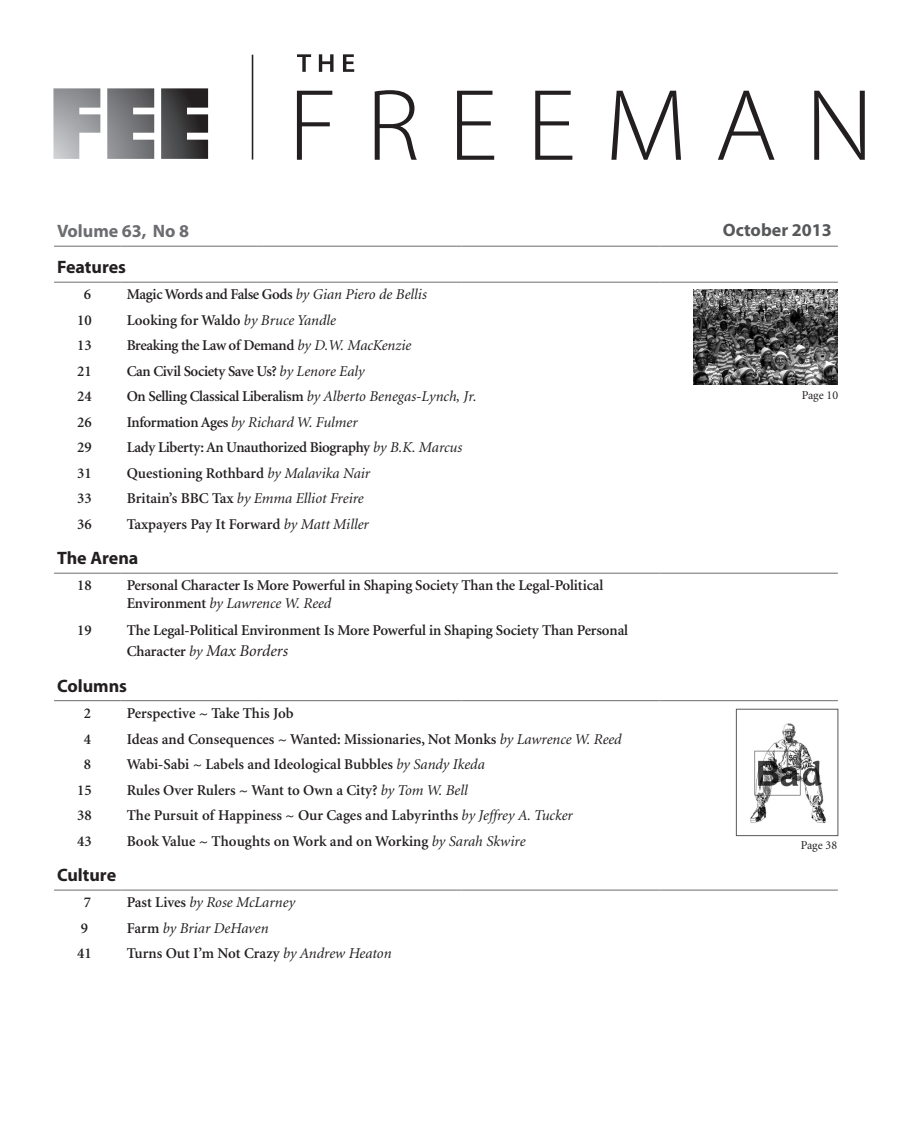
<style>
.page{position:relative;width:906px;height:1134px;background:#fff}
.page>*{position:absolute;margin:0;border:0;box-sizing:border-box;transform-origin:0 0}
.t1{font:700 18px "Myriad";color:#231f20}
.t2{font:700 18px "Myriad";color:#6c6d70}
.t3{font:700 18px "Myriad";color:#57585a}
.t4{font:italic 16.5px "Minion";color:#231f20}
.t5{font:600 15px/18px "Minion";letter-spacing:-.01em;color:#231f20}
.t6{font:italic 15px "Minion";color:#231f20}
.t7{font:12px "Minion";color:#231f20}
.s1{font-weight:400;font-style:italic}
.s2{font-weight:600;font-style:normal}
.s3{font-weight:600;font-style:normal;font-size:15px}
.s4{font-size:15px}
</style>
<div class="page">
<hr style="left:54px;top:282px;width:67px;height:1px;background:#6c6d70">
<hr style="left:121px;top:282px;width:142px;height:1px;background:#6c6d70">
<hr style="left:263px;top:282px;width:198px;height:1px;background:#6c6d70">
<hr style="left:461px;top:282px;width:198px;height:1px;background:#6c6d70">
<hr style="left:659px;top:282px;width:178px;height:1px;background:#6c6d70">
<hr style="left:54px;top:246px;width:67px;height:1px;background:#6c6d70">
<hr style="left:121px;top:246px;width:142px;height:1px;background:#6c6d70">
<hr style="left:263px;top:246px;width:198px;height:1px;background:#6c6d70">
<hr style="left:461px;top:246px;width:198px;height:1px;background:#6c6d70">
<hr style="left:659px;top:246px;width:178px;height:1px;background:#6c6d70">
<hr style="left:54px;top:700px;width:67px;height:1px;background:#6c6d70">
<hr style="left:121px;top:700px;width:142px;height:1px;background:#6c6d70">
<hr style="left:263px;top:700px;width:198px;height:1px;background:#6c6d70">
<hr style="left:461px;top:700px;width:198px;height:1px;background:#6c6d70">
<hr style="left:659px;top:700px;width:178px;height:1px;background:#6c6d70">
<hr style="left:54px;top:890px;width:67px;height:1px;background:#6c6d70">
<hr style="left:121px;top:890px;width:142px;height:1px;background:#6c6d70">
<hr style="left:263px;top:890px;width:198px;height:1px;background:#6c6d70">
<hr style="left:461px;top:890px;width:198px;height:1px;background:#6c6d70">
<hr style="left:659px;top:890px;width:178px;height:1px;background:#6c6d70">
<hr style="left:54px;top:573px;width:67px;height:1px;background:#6c6d70">
<hr style="left:121px;top:573px;width:142px;height:1px;background:#6c6d70">
<hr style="left:263px;top:573px;width:198px;height:1px;background:#6c6d70">
<hr style="left:461px;top:573px;width:198px;height:1px;background:#6c6d70">
<hr style="left:659px;top:573px;width:178px;height:1px;background:#6c6d70">
<svg style="left:297px;top:91px;width:35px;height:69px"></svg>
<svg style="left:374px;top:90px;width:42px;height:70px"></svg>
<svg style="left:457px;top:91px;width:37px;height:69px"></svg>
<svg style="left:535px;top:91px;width:37px;height:69px"></svg>
<svg style="left:611px;top:91px;width:69px;height:69px"></svg>
<svg style="left:718px;top:91px;width:56px;height:69px"></svg>
<svg style="left:814px;top:91px;width:50px;height:69px"></svg>
<svg style="left:297px;top:54px;width:14px;height:18px"></svg>
<svg style="left:319px;top:54px;width:14px;height:18px"></svg>
<svg style="left:343px;top:54px;width:11px;height:18px"></svg>
<hr style="left:251px;top:55px;width:2px;height:105px;background:#231f20">
<svg style="left:53px;top:88px;width:155px;height:71px"></svg>
<img style="left:693px;top:289px;width:144px;height:96px">
<img style="left:750px;top:723px;width:76px;height:100px">
<div style="left:735px;top:709px;width:102px;height:127px;border:1px solid #57585a"></div>
<p class="t2" style="left:57px;top:222px;width:134px">Volume 63, No 8</p>
<p class="t3" style="left:722px;top:220px;width:111px">October 2013</p>
<p class="t1" style="left:57px;top:258px;width:71px">Features</p>
<p class="t5" style="left:84px;top:286px;width:9px">6</p>
<p class="t5" style="left:127px;top:286px;width:301px">Magic Words and False Gods <span class="s1">by Gian Piero de Bellis</span></p>
<p class="t5" style="left:77px;top:312px;width:16px">10</p>
<p class="t5" style="left:127px;top:312px;width:211px">Looking for Waldo <span class="s1">by Bruce Yandle</span></p>
<p class="t5" style="left:77px;top:337px;width:16px">13</p>
<p class="t5" style="left:127px;top:337px;width:286px">Breaking the Law of Demand <span class="s1">by D.W. MacKenzie</span></p>
<p class="t5" style="left:77px;top:363px;width:16px">21</p>
<p class="t5" style="left:127px;top:363px;width:239px">Can Civil Society Save Us? <span class="s1">by Lenore Ealy</span></p>
<p class="t5" style="left:77px;top:388px;width:16px">24</p>
<p class="t5" style="left:127px;top:388px;width:351px">On Selling Classical Liberalism <span class="s1">by Alberto Benegas-Lynch, Jr.</span></p>
<p class="t5" style="left:77px;top:414px;width:16px">26</p>
<p class="t6" style="left:127px;top:415px;width:232px"><span class="s2">Information Ages</span> by Richard W. Fulmer</p>
<p class="t5" style="left:77px;top:439px;width:16px">29</p>
<p class="t5" style="left:127px;top:439px;width:337px">Lady Liberty: An Unauthorized Biography <span class="s1">by B.K. Marcus</span></p>
<p class="t5" style="left:77px;top:465px;width:16px">31</p>
<p class="t5" style="left:127px;top:465px;width:245px">Questioning Rothbard <span class="s1">by Malavika Nair</span></p>
<p class="t5" style="left:77px;top:490px;width:16px">33</p>
<p class="t6" style="left:127px;top:491px;width:238px"><span class="s2">Britain’s BBC Tax</span> by Emma Elliot Freire</p>
<p class="t5" style="left:77px;top:516px;width:16px">36</p>
<p class="t5" style="left:127px;top:516px;width:243px">Taxpayers Pay It Forward <span class="s1">by Matt Miller</span></p>
<p class="t1" style="left:57px;top:549px;width:83px">The Arena</p>
<p class="t5" style="left:77px;top:577px;width:16px">18</p>
<p class="t5" style="left:127px;top:577px;width:478px">Personal Character Is More Powerful in Shaping Society Than the Legal-Political<br>Environment <span class="s1">by Lawrence W. Reed</span></p>
<p class="t5" style="left:77px;top:621px;width:16px">19</p>
<p class="t5" style="left:127px;top:621px;width:502px">The Legal-Political Environment Is More Powerful in Shaping Society Than Personal</p>
<p class="t4" style="left:127px;top:642px;width:163px"><span class="s3">Character</span> <span class="s4">by</span> Max Borders</p>
<p class="t1" style="left:57px;top:676px;width:71px">Columns</p>
<p class="t5" style="left:84px;top:705px;width:9px">2</p>
<p class="t5" style="left:127px;top:705px;width:168px">Perspective ~ Take This Job</p>
<p class="t5" style="left:84px;top:730px;width:9px">4</p>
<p class="t5" style="left:127px;top:730px;width:496px">Ideas and Consequences ~ Wanted: Missionaries, Not Monks <span class="s1">by Lawrence W. Reed</span></p>
<p class="t5" style="left:84px;top:756px;width:9px">8</p>
<p class="t5" style="left:127px;top:756px;width:359px">Wabi-Sabi ~ Labels and Ideological Bubbles <span class="s1">by Sandy Ikeda</span></p>
<p class="t5" style="left:77px;top:781px;width:16px">15</p>
<p class="t5" style="left:127px;top:781px;width:342px">Rules Over Rulers ~ Want to Own a City? <span class="s1">by Tom W. Bell</span></p>
<p class="t5" style="left:77px;top:807px;width:16px">38</p>
<p class="t5" style="left:127px;top:807px;width:447px">The Pursuit of Happiness ~ Our Cages and Labyrinths <span class="s1">by Jeffrey A. Tucker</span></p>
<p class="t5" style="left:77px;top:832px;width:16px">43</p>
<p class="t5" style="left:127px;top:832px;width:400px">Book Value ~ Thoughts on Work and on Working <span class="s1">by Sarah Skwire</span></p>
<p class="t1" style="left:57px;top:866px;width:61px">Culture</p>
<p class="t5" style="left:84px;top:894px;width:9px">7</p>
<p class="t6" style="left:127px;top:895px;width:170px"><span class="s2">Past Lives</span> by Rose McLarney</p>
<p class="t5" style="left:81px;top:919px;width:9px">9</p>
<p class="t6" style="left:127px;top:921px;width:143px"><span class="s2">Farm</span> by Briar DeHaven</p>
<p class="t5" style="left:77px;top:945px;width:16px">41</p>
<p class="t5" style="left:127px;top:945px;width:266px">Turns Out I’m Not Crazy <span class="s1">by Andrew Heaton</span></p>
<p class="t7" style="left:801px;top:389px;width:38px">Page 10</p>
<p class="t7" style="left:800px;top:839px;width:38px">Page 38</p>
</div>
